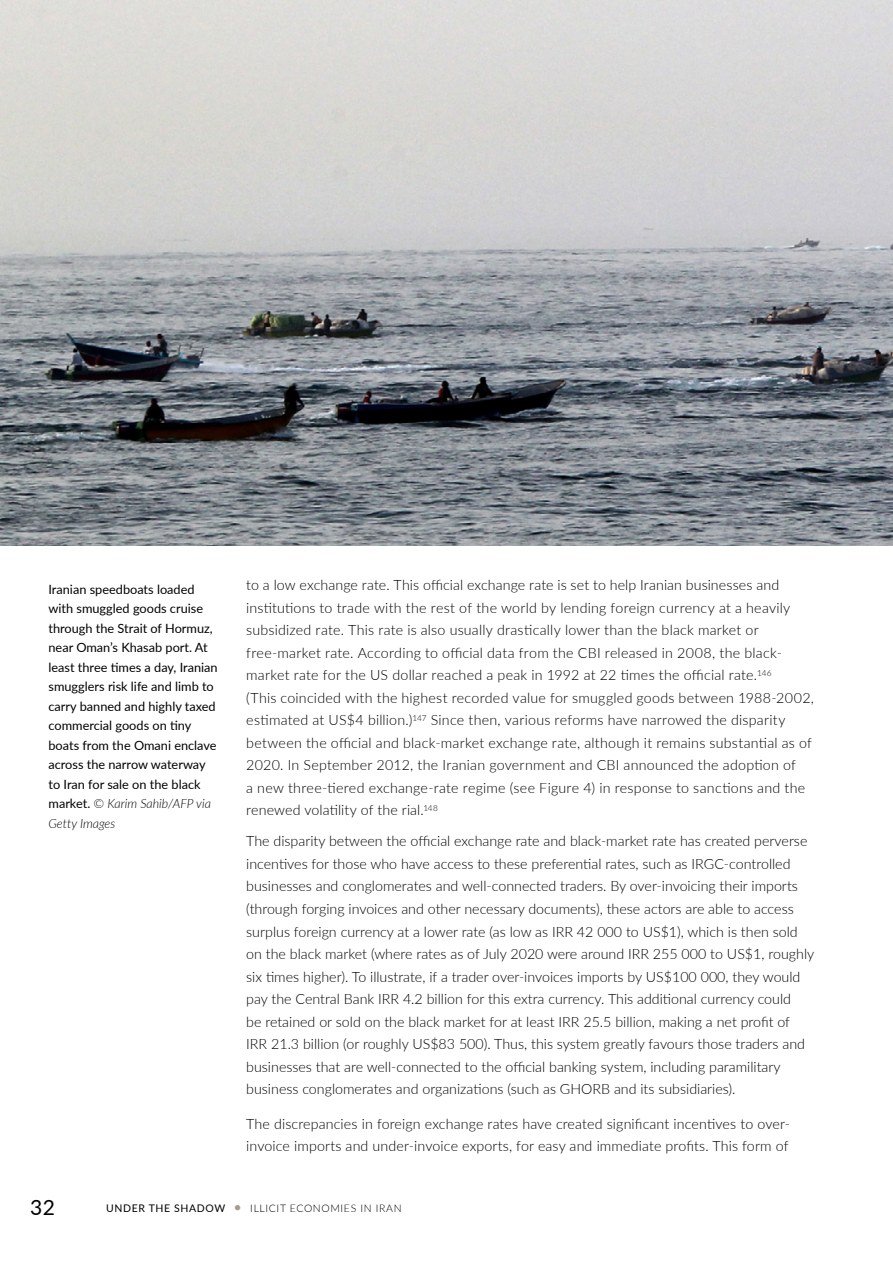
<style>
.page{position:relative;width:893px;height:1263px;background:#fff}
.page>*{position:absolute;margin:0;border:0;box-sizing:border-box;transform-origin:0 0}
.t1{font:21px "Lato";color:#000}
.t2{font:300 14.25px/22.5px "Lato";color:#000}
.t3{font:12.75px/19.5px "Lato";color:#000}
.t4{font:300 10.5px "Lato";letter-spacing:.06em;color:#000}
.s1{font-weight:300;font-style:italic}
.s2{font-weight:400}
.s3{font-size:18px;color:#a39e8c}
</style>
<div class="page">
<img style="left:0;top:0;width:893px;height:545px">
<p class="t3" style="left:49px;top:579px;width:171px">Iranian speedboats loaded with smuggled goods cruise through the Strait of Hormuz, near Oman’s Khasab port. At least three times a day, Iranian smugglers risk life and limb to carry banned and highly taxed commercial goods on tiny boats from the Omani enclave across the narrow waterway to Iran for sale on the black market. <span class="s1">© Karim Sahib/AFP via<br>Getty Images</span></p>
<p class="t2" style="left:246px;top:573px;width:569px">to a low exchange rate. This official exchange rate is set to help Iranian businesses and institutions to trade with the rest of the world by lending foreign currency at a heavily subsidized rate. This rate is also usually drastically lower than the black market or free-market rate. According to official data from the CBI released in 2008, the black&shy;market rate for the US dollar reached a peak in 1992 at 22 times the official rate.<sup>146<br></sup>(This coincided with the highest recorded value for smuggled goods between 1988-2002, estimated at US$4 billion.)<sup>147</sup> Since then, various reforms have narrowed the disparity between the official and black-market exchange rate, although it remains substantial as of 2020. In September 2012, the Iranian government and CBI announced the adoption of<br>a new three-tiered exchange-rate regime (see Figure 4) in response to sanctions and the renewed volatility of the rial.<sup>148</sup></p>
<p class="t2" style="left:246px;top:829px;width:569px">The disparity between the official exchange rate and black-market rate has created perverse incentives for those who have access to these preferential rates, such as IRGC-controlled businesses and conglomerates and well-connected traders. By over-invoicing their imports (through forging invoices and other necessary documents), these actors are able to access surplus foreign currency at a lower rate (as low as IRR 42 000 to US$1), which is then sold on the black market (where rates as of July 2020 were around IRR 255 000 to US$1, roughly six times higher). To illustrate, if a trader over-invoices imports by US$100 000, they would pay the Central Bank IRR 4.2 billion for this extra currency. This additional currency could<br>be retained or sold on the black market for at least IRR 25.5 billion, making a net profit of IRR 21.3 billion (or roughly US$83 500). Thus, this system greatly favours those traders and businesses that are well-connected to the official banking system, including paramilitary business conglomerates and organizations (such as GHORB and its subsidiaries).</p>
<p class="t2" style="left:246px;top:1112px;width:545px">The discrepancies in foreign exchange rates have created significant incentives to over&shy;invoice imports and under-invoice exports, for easy and immediate profits. This form of</p>
<h1 class="t1" style="left:30px;top:1192px;width:26px">32</h1>
<p class="t4" style="left:106px;top:1200px;width:297px"><span class="s2">UNDER THE SHADOW</span> <span class="s3">•</span> ILLICIT ECONOMIES IN IRAN</p>
</div>
